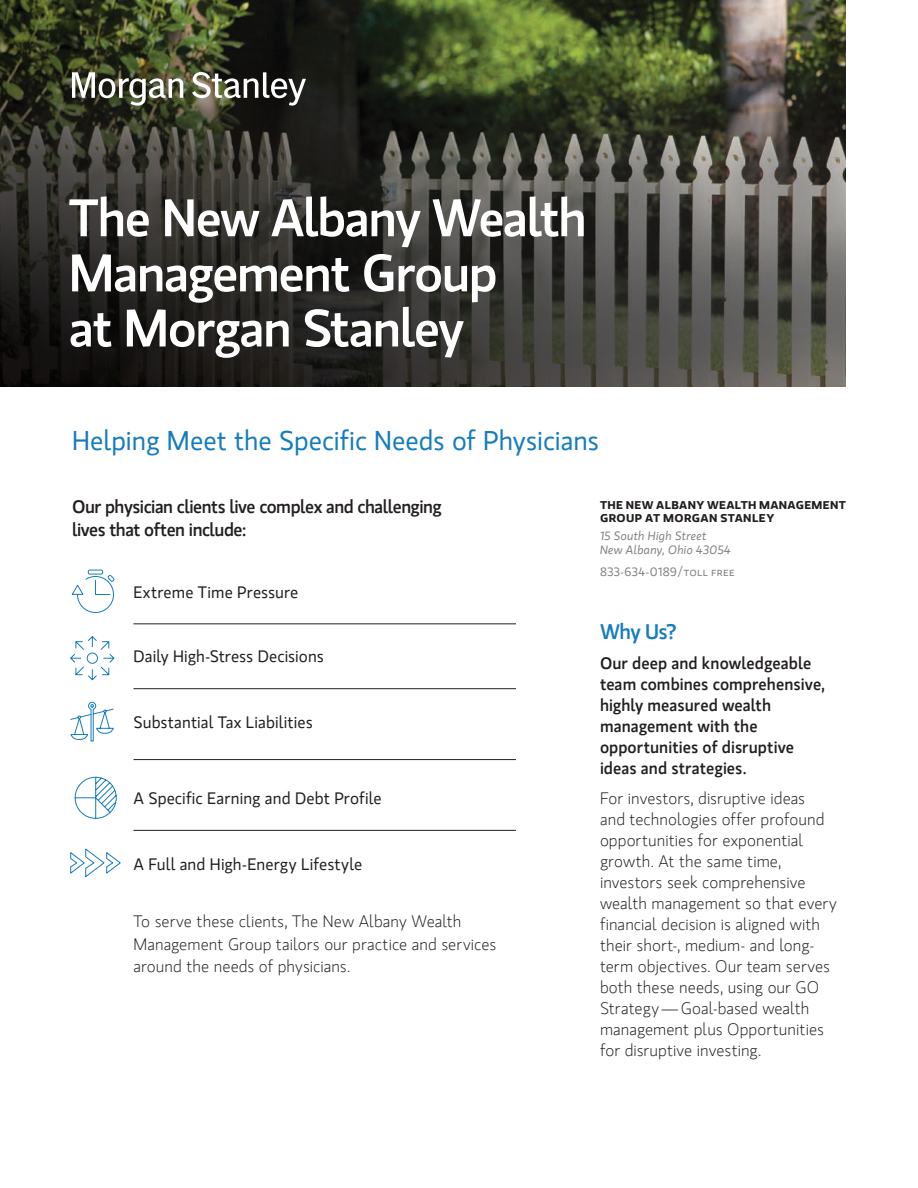
<style>
.page{position:relative;width:918px;height:1188px;background:#fff}
.page>*{position:absolute;margin:0;border:0;box-sizing:border-box;transform-origin:0 0}
.t1{font:500 52.5px/55.2px "MS Gloriola II Std";letter-spacing:-.03em;color:#fff}
.t2{font:27px "MS Gloriola II Std";color:#157cbf}
.t3{font:500 21px "MS Gloriola II Std";color:#157cbf}
.t4{font:500 18px/22.5px "MS Gloriola II Std";letter-spacing:-.025em;color:#231f20}
.t5{font:300 16.5px/21px "MS Gloriola II Std";letter-spacing:.005em;color:#231f20}
.t6{font:500 16.5px/21px "MS Gloriola II Std";letter-spacing:.005em;color:#231f20}
.t7{font:16.5px "MS Gloriola II Std";letter-spacing:.005em;color:#231f20}
.t8{font:italic 12px/13.5px "MS Gloriola II Std";letter-spacing:.015em;color:#808285}
.t9{font:12px "MS Gloriola II Std";letter-spacing:.03em;color:#808285}
.t10{font:700 11.25px/13.5px "MS Gloriola II Std";letter-spacing:.03em;color:#231f20;scale:1.1 1}
</style>
<div class="page">
<svg style="left:71px;top:569px;width:44px;height:44px"></svg>
<svg style="left:70px;top:636px;width:45px;height:45px"></svg>
<svg style="left:70px;top:702px;width:44px;height:40px"></svg>
<svg style="left:74px;top:776px;width:43px;height:43px"></svg>
<svg style="left:70px;top:848px;width:51px;height:30px"></svg>
<svg style="left:0;top:0;width:846px;height:387px;background:#3d3e32"></svg>
<img style="left:72px;top:72px;width:234px;height:34px">
<hr style="left:134px;top:623px;width:382px;height:1px;background:#231f20">
<hr style="left:134px;top:688px;width:382px;height:1px;background:#231f20">
<hr style="left:134px;top:759px;width:382px;height:1px;background:#231f20">
<hr style="left:134px;top:830px;width:382px;height:1px;background:#231f20">
<h1 class="t1" style="left:69px;top:189px;width:520px">The New Albany Wealth<br>Management Group<br>at Morgan Stanley</h1>
<h2 class="t2" style="left:72px;top:422px;width:529px">Helping Meet the Specific Needs of Physicians</h2>
<p class="t4" style="left:72px;top:495px;width:371px">Our physician clients live complex and challenging lives that often include:</p>
<p class="t7" style="left:133px;top:581px;width:166px">Extreme Time Pressure</p>
<p class="t7" style="left:133px;top:645px;width:192px">Daily High-Stress Decisions</p>
<p class="t7" style="left:133px;top:711px;width:181px">Substantial Tax Liabilities</p>
<p class="t7" style="left:133px;top:787px;width:250px">A Specific Earning and Debt Profile</p>
<p class="t7" style="left:133px;top:853px;width:230px">A Full and High-Energy Lifestyle</p>
<p class="t5" style="left:133px;top:910px;width:364px;line-height:22.5px">To serve these clients, The New Albany Wealth<br>Management Group tailors our practice and services around the needs of physicians.</p>
<p class="t10" style="left:600px;top:497px;width:225px">THE NEW ALBANY WEALTH MANAGEMENT<br>GROUP AT MORGAN STANLEY</p>
<p class="t8" style="left:600px;top:529px;width:133px">15 South High Street<br>New Albany, Ohio 43054</p>
<p class="t9" style="left:600px;top:564px;width:136px">833-634-0189/toll free</p>
<p class="t3" style="left:600px;top:617px;width:78px">Why Us?</p>
<p class="t6" style="left:600px;top:652px;width:227px">Our deep and knowledgeable team combines comprehensive, highly measured wealth management with the opportunities of disruptive ideas and strategies.</p>
<p class="t5" style="left:600px;top:788px;width:238px">For investors, disruptive ideas<br>and technologies offer profound opportunities for exponential growth. At the same time, investors seek comprehensive wealth management so that every financial decision is aligned with their short-, medium- and long&shy;term objectives. Our team serves both these needs, using our GO<br>Strategy—Goal-based wealth management plus Opportunities for disruptive investing.</p>
</div>
